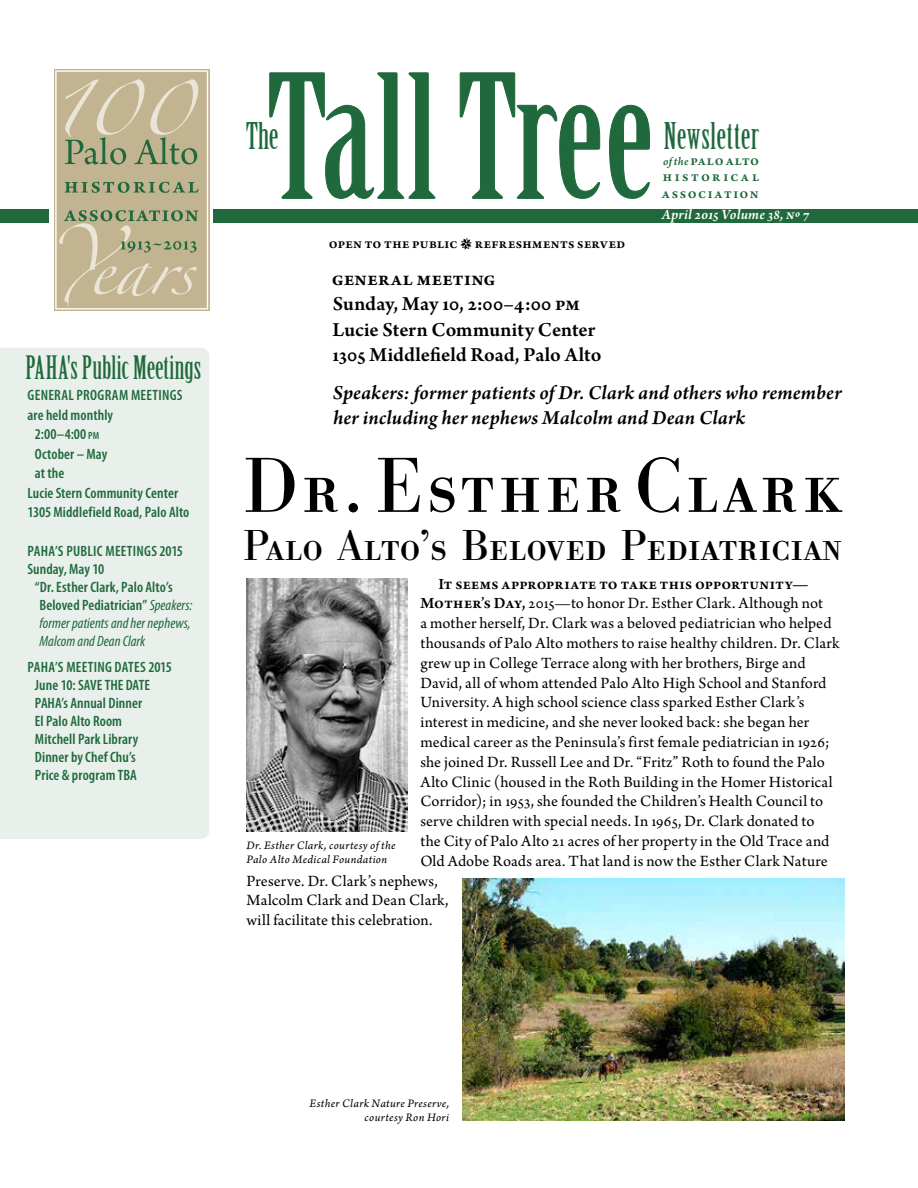
<style>
.page{position:relative;width:918px;height:1188px;background:#fff}
.page>*{position:absolute;margin:0;border:0;box-sizing:border-box;transform-origin:0 0}
.t1{font:81px "Bodoni Ant SCT";letter-spacing:.05em;color:#000}
.t2{font:45px "Bodoni Ant SCT";color:#000}
.t3{font:36px "Birch Std";letter-spacing:.015em;color:#1f693c}
.t4{font:31.5px "Birch Std";color:#1f693c}
.t5{font:italic 600 21px/25.2px "Arno Pro";letter-spacing:.005em;color:#000}
.t6{font:600 21px/25.2px "Arno Pro";letter-spacing:.02em;color:#000}
.t7{font:16.5px "Arno Pro";letter-spacing:.01em;color:#000}
.t8{font:600 16.5px "Arno Pro";letter-spacing:.015em;color:#000}
.t9{font:600 condensed 15px/18px "Myriad Pro";letter-spacing:.005em;color:#1f693c}
.t10{font:italic condensed 15px "Myriad Pro";color:#1f693c}
.t11{font:600 15px/16.2px "Arno Pro";letter-spacing:.105em;color:#1f693c;text-align:justify}
.t12{font:600 15px "Arno Pro";letter-spacing:.025em;color:#000}
.t13{font:italic 600 15px "Arno Pro";letter-spacing:.015em;color:#fff}
.t14{font:12px/13.5px "Arno Pro Italic Sm Text";letter-spacing:.03em;color:#000}
.s1{font-size:10.5px}
.s2{font-weight:400;font-style:italic}
.s3{font-style:italic;font-size:12px}
.s4{font-weight:600}
</style>
<div class="page">
<div style="left:0;top:209px;width:918px;height:14px;background:#1f693c"></div>
<div style="left:0;top:348px;width:209px;height:491px;background:#e9f0ec"></div>
<svg style="left:269px;top:73px;width:381px;height:126px"></svg>
<div style="left:50px;top:202px;width:163px;height:24px;background:linear-gradient(to bottom,#fff,#fff)"></div>
<svg style="left:54px;top:69px;width:155px;height:242px"></svg>
<svg style="left:55px;top:70px;width:153px;height:240px;background:#bfb696"></svg>
<img style="left:463px;top:879px;width:381px;height:242px">
<img style="left:247px;top:579px;width:160px;height:253px">
<h3 class="t4" style="left:26px;top:350px;width:177px">PAHA's Public Meetings</h3>
<p class="t9" style="left:28px;top:386px;width:157px">GENERAL PROGRAM MEETINGS</p>
<p class="t9" style="left:27px;top:405px;width:87px">are held monthly</p>
<p class="t9" style="left:35px;top:425px;width:66px">2:00–4:00 <span class="s1">pm</span></p>
<p class="t9" style="left:35px;top:444px;width:74px">October – May</p>
<p class="t9" style="left:35px;top:464px;width:31px">at the</p>
<p class="t9" style="left:27px;top:483px;width:152px">Lucie Stern Community Center</p>
<p class="t9" style="left:27px;top:503px;width:163px">1305 Middlefield Road, Palo Alto</p>
<p class="t9" style="left:28px;top:542px;width:157px">PAHA’S PUBLIC MEETINGS 2015</p>
<p class="t9" style="left:27px;top:560px;width:78px">Sunday, May 10</p>
<p class="t9" style="left:35px;top:578px;width:139px">“Dr. Esther Clark, Palo Alto’s</p>
<p class="t9" style="left:39px;top:596px;width:154px">Beloved Pediatrician” <span class="s2">Speakers:</span></p>
<p class="t10" style="left:39px;top:614px;width:153px">former patients and her nephews,</p>
<p class="t10" style="left:39px;top:632px;width:107px">Malcom and Dean Clark</p>
<p class="t9" style="left:35px;top:658px;width:138px;text-indent:-7px">PAHA’S MEETING DATES 2015<br>June 10: SAVE THE DATE<br>PAHA’s Annual Dinner<br>El Palo Alto Room<br>Mitchell Park Library<br>Dinner by Chef Chu’s<br>Price &amp; program TBA</p>
<h3 class="t3" style="left:246px;top:116px;width:34px">The</h3>
<p class="t12" style="left:329px;top:235px;width:298px">Open to the Public • refreshments served</p>
<h3 class="t3" style="left:664px;top:116px;width:97px">Newsletter</h3>
<p class="t11" style="left:662px;top:154px;width:99px"><span class="s3">of the</span> palo alto historical association</p>
<p class="t13" style="left:662px;top:206px;width:149px">April 2015 Volume 38, No 7</p>
<p class="t6" style="left:332px;top:267px;width:271px">General MEETING<br>Sunday, May 10, 2:00–4:00 pm<br>Lucie Stern Community Center<br>1305 Middlefield Road, Palo Alto</p>
<p class="t5" style="left:333px;top:381px;width:510px">Speakers: former patients of Dr. Clark and others who remember her including her nephews Malcolm and Dean Clark</p>
<h1 class="t1" style="left:243px;top:442px;width:601px">Dr. Esther Clark</h1>
<h2 class="t2" style="left:243px;top:521px;width:601px">Palo Alto’s Beloved Pediatrician</h2>
<p class="t8" style="left:438px;top:574px;width:372px">It seems appropriate to take this opportunity—</p>
<p class="t7" style="left:420px;top:594px;width:404px"><span class="s4">Mother’s Day,</span> 2015—to honor Dr. Esther Clark. Although not</p>
<p class="t7" style="left:420px;top:614px;width:413px">a mother herself, Dr. Clark was a beloved pediatrician who helped</p>
<p class="t7" style="left:420px;top:634px;width:421px">thousands of Palo Alto mothers to raise healthy children. Dr. Clark</p>
<p class="t7" style="left:420px;top:653px;width:387px">grew up in College Terrace along with her brothers, Birge and</p>
<p class="t7" style="left:420px;top:673px;width:408px">David, all of whom attended Palo Alto High School and Stanford</p>
<p class="t7" style="left:420px;top:693px;width:386px">University. A high school science class sparked Esther Clark’s</p>
<p class="t7" style="left:420px;top:713px;width:390px">interest in medicine, and she never looked back: she began her</p>
<p class="t7" style="left:420px;top:733px;width:411px">medical career as the Peninsula’s first female pediatrician in 1926;</p>
<p class="t7" style="left:420px;top:752px;width:406px">she joined Dr. Russell Lee and Dr. “Fritz” Roth to found the Palo</p>
<p class="t7" style="left:420px;top:772px;width:414px">Alto Clinic (housed in the Roth Building in the Homer Historical</p>
<p class="t7" style="left:420px;top:792px;width:404px">Corridor); in 1953, she founded the Children’s Health Council to</p>
<p class="t7" style="left:420px;top:812px;width:396px">serve children with special needs. In 1965, Dr. Clark donated to</p>
<p class="t7" style="left:420px;top:832px;width:411px">the City of Palo Alto 21 acres of her property in the Old Trace and</p>
<p class="t7" style="left:420px;top:851px;width:409px">Old Adobe Roads area. That land is now the Esther Clark Nature</p>
<p class="t7" style="left:246px;top:871px;width:193px">Preserve. Dr. Clark’s nephews,</p>
<p class="t7" style="left:246px;top:891px;width:204px">Malcolm Clark and Dean Clark,</p>
<p class="t7" style="left:246px;top:911px;width:188px">will facilitate this celebration.</p>
<p class="t14" style="left:247px;top:839px;width:150px">Dr. Esther Clark, courtesy of the<br>Palo Alto Medical Foundation</p>
<p class="t14" style="left:310px;top:1097px;width:141px;text-align:right">Esther Clark Nature Preserve, courtesy Ron Hori</p>
</div>
